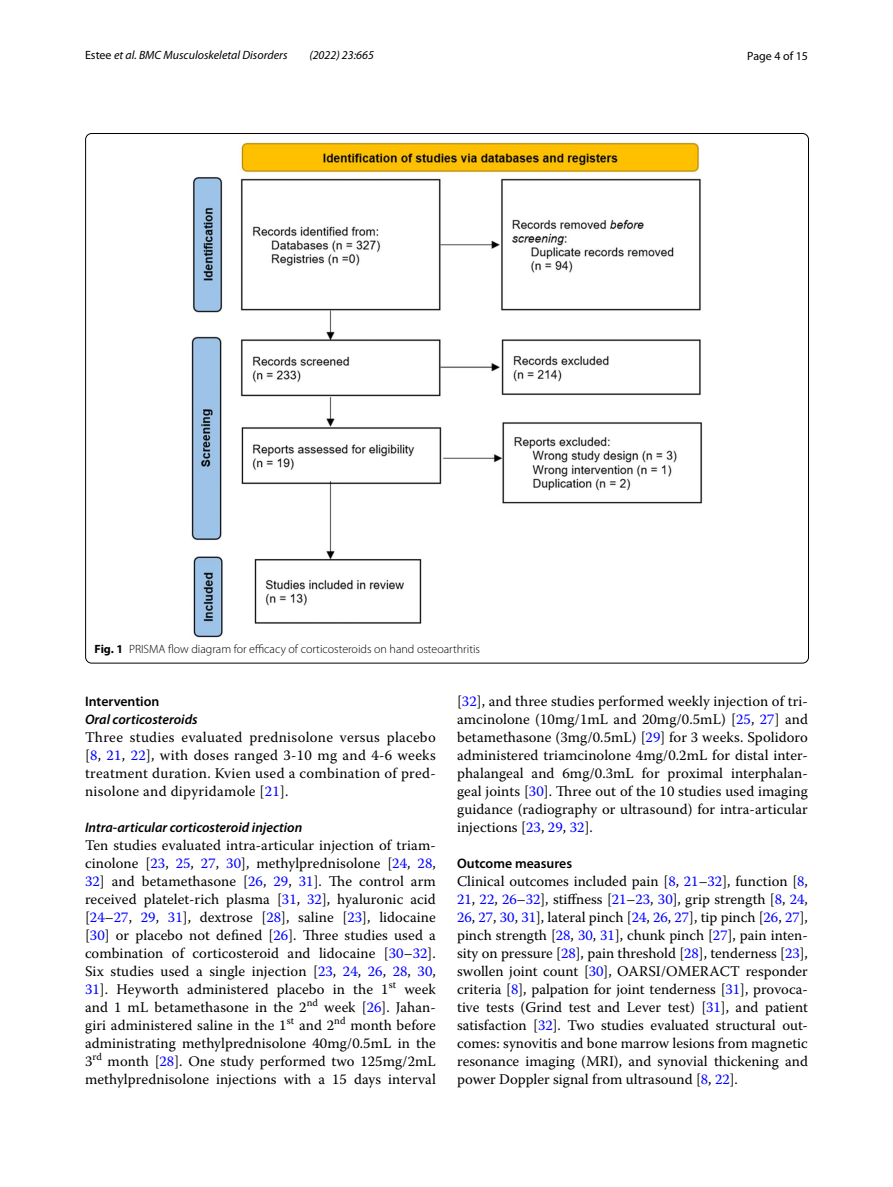
<style>
.page{position:relative;width:893px;height:1187px;background:#fff}
.page>*{position:absolute;margin:0;border:0;box-sizing:border-box;transform-origin:0 0}
.t1{font:14.7px/18px "Warnock Pro";letter-spacing:.005em;color:#000;text-align:justify}
.t2{font:italic 600 13.8px "Myriad Pro";color:#000}
.t3{font:600 13.8px "Myriad Pro";color:#000}
.t4{font:300 12px "Myriad Pro";color:#000}
.t5{font:italic 12px "Myriad Pro";color:#000}
.t6{font:12px "Myriad Pro";color:#000}
.s1{font-style:normal}
.s2{font-weight:700}
.s3{color:#00f}
</style>
<div class="page">
<img style="left:192px;top:142px;width:510px;height:495px">
<p class="t5" style="left:85px;top:48px;width:204px"><span class="s1">Estee</span> et al. BMC Musculoskeletal Disorders</p>
<p class="t5" style="left:309px;top:48px;width:66px">(2022) 23:665</p>
<p class="t6" style="left:747px;top:48px;width:62px">Page 4 of 15</p>
<p class="t4" style="left:95px;top:642px;width:387px"><span class="s2">Fig. 1</span> PRISMA flow diagram for efficacy of corticosteroids on hand osteoarthritis</p>
<p class="t3" style="left:85px;top:692px;width:76px">Intervention</p>
<p class="t2" style="left:85px;top:710px;width:114px">Oral corticosteroids</p>
<p class="t1" style="left:85px;top:727px;width:352px">Three studies evaluated prednisolone versus placebo [<span class="s3">8</span>, <span class="s3">21</span>, <span class="s3">22</span>], with doses ranged 3-10 mg and 4-6 weeks treatment duration. Kvien used a combination of pred&shy;nisolone and dipyridamole [<span class="s3">21</span>].</p>
<p class="t2" style="left:85px;top:818px;width:219px">Intra‑articular corticosteroid injection</p>
<p class="t1" style="left:85px;top:835px;width:352px">Ten studies evaluated intra-articular injection of triam&shy;cinolone [<span class="s3">23</span>, <span class="s3">25</span>, <span class="s3">27</span>, <span class="s3">30</span>], methylprednisolone [<span class="s3">24</span>, <span class="s3">28</span>, <span class="s3">32</span>] and betamethasone [<span class="s3">26</span>, <span class="s3">29</span>, <span class="s3">31</span>]. The control arm received platelet-rich plasma [<span class="s3">31</span>, <span class="s3">32</span>], hyaluronic acid [<span class="s3">24</span>–<span class="s3">27</span>, <span class="s3">29</span>, <span class="s3">31</span>], dextrose [<span class="s3">28</span>], saline [<span class="s3">23</span>], lidocaine [<span class="s3">30</span>] or placebo not defined [<span class="s3">26</span>]. Three studies used a combination of corticosteroid and lidocaine [<span class="s3">30</span>–<span class="s3">32</span>].<br>Six studies used a single injection [<span class="s3">23</span>, <span class="s3">24</span>, <span class="s3">26</span>, <span class="s3">28</span>, <span class="s3">30</span>, <span class="s3">31</span>]. Heyworth administered placebo in the 1<sup>st</sup> week and 1 mL betamethasone in the 2<sup>nd</sup> week [<span class="s3">26</span>]. Jahan&shy;giri administered saline in the 1<sup>st</sup> and 2<sup>nd</sup> month before administrating methylprednisolone 40mg/0.5mL in the 3<sup>rd</sup> month [<span class="s3">28</span>]. One study performed two 125mg/2mL methylprednisolone injections with a 15 days interval</p>
<p class="t1" style="left:457px;top:691px;width:352px">[<span class="s3">32</span>], and three studies performed weekly injection of tri&shy;amcinolone (10mg/1mL and 20mg/0.5mL) [<span class="s3">25</span>, <span class="s3">27</span>] and betamethasone (3mg/0.5mL) [<span class="s3">29</span>] for 3 weeks. Spolidoro administered triamcinolone 4mg/0.2mL for distal inter&shy;phalangeal and 6mg/0.3mL for proximal interphalan&shy;geal joints [<span class="s3">30</span>]. Three out of the 10 studies used imaging guidance (radiography or ultrasound) for intra-articular injections [<span class="s3">23</span>, <span class="s3">29</span>, <span class="s3">32</span>].</p>
<p class="t3" style="left:457px;top:854px;width:117px">Outcome measures</p>
<p class="t1" style="left:457px;top:871px;width:352px">Clinical outcomes included pain [<span class="s3">8</span>, <span class="s3">21</span>–<span class="s3">32</span>], function [<span class="s3">8</span>, <span class="s3">21</span>, <span class="s3">22</span>, <span class="s3">26</span>–<span class="s3">32</span>], stiffness [<span class="s3">21</span>–<span class="s3">23</span>, <span class="s3">30</span>], grip strength [<span class="s3">8</span>, <span class="s3">24</span>, <span class="s3">26</span>, <span class="s3">27</span>, <span class="s3">30</span>, <span class="s3">31</span>], lateral pinch [<span class="s3">24</span>, <span class="s3">26</span>, <span class="s3">27</span>], tip pinch [<span class="s3">26</span>, <span class="s3">27</span>], pinch strength [<span class="s3">28</span>, <span class="s3">30</span>, <span class="s3">31</span>], chunk pinch [<span class="s3">27</span>], pain inten&shy;sity on pressure [<span class="s3">28</span>], pain threshold [<span class="s3">28</span>], tenderness [<span class="s3">23</span>], swollen joint count [<span class="s3">30</span>], OARSI/OMERACT responder criteria [<span class="s3">8</span>], palpation for joint tenderness [<span class="s3">31</span>], provoca&shy;tive tests (Grind test and Lever test) [<span class="s3">31</span>], and patient satisfaction [<span class="s3">32</span>]. Two studies evaluated structural out&shy;comes: synovitis and bone marrow lesions from magnetic resonance imaging (MRI), and synovial thickening and power Doppler signal from ultrasound [<span class="s3">8</span>, <span class="s3">22</span>].</p>
</div>
